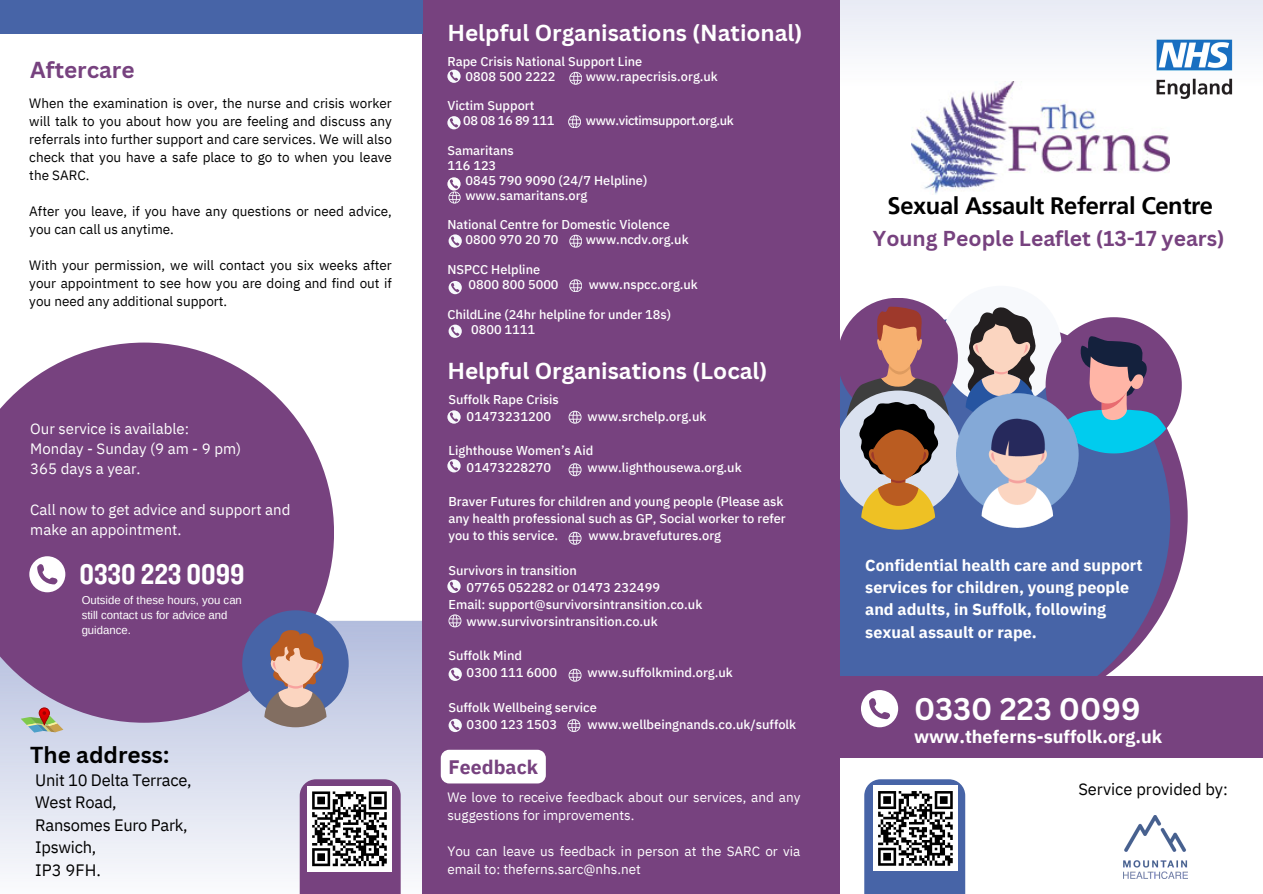
<style>
.page{position:relative;width:1263px;height:894px;background:#fff}
.page>*{position:absolute;margin:0;border:0;box-sizing:border-box;transform-origin:0 0}
.t1{font:700 30.45px "Canva Sans";color:#fff}
.t2{font:29.55px "Knockout 50";color:#fff}
.t3{font:700 23.7px "Frutiger LT Pro";letter-spacing:-.015em;color:#000}
.t4{font:700 22.5px "Canva Sans";color:#fff}
.t5{font:700 22.5px "Canva Sans";color:#000}
.t6{font:700 22.5px "Canva Sans";color:#77427f}
.t7{font:700 21px "Canva Sans";color:#77427f}
.t8{font:700 19.5px "IBM Plex Sans";color:#77427f}
.t9{font:700 18px "IBM Plex Sans";color:#fff}
.t10{font:16.5px/22.5px "IBM Plex Sans";letter-spacing:-.015em;color:#000}
.t11{font:700 16.05px/22.2px "IBM Plex Sans";color:#fff}
.t12{font:15px/20.2px "IBM Plex Sans";color:#fff}
.t13{font:13.5px/18px "IBM Plex Sans";color:#000;text-align:justify}
.t14{font:13.5px/18px "IBM Plex Sans";color:#fff}
.t15{font:500 12.75px "IBM Plex Sans";color:#fff}
.t16{font:500 12.75px "IBM Plex Sans";letter-spacing:-.03em;color:#fff}
.t17{font:11.4px/15.1px "Arimo";color:#fff}
</style>
<div class="page">
<div style="left:795px;top:320px;width:393px;height:392px;background:#77427f;border-radius:50%"></div>
<div style="left:766px;top:318px;width:404px;height:404px;background:#4764a7;border-radius:50%"></div>
<div style="left:823px;top:675px;width:440px;height:82px;background:#77427f"></div>
<img style="left:0;top:612px;width:423px;height:281px">
<img style="left:912px;top:90px;width:257px;height:105px">
<img style="left:840px;top:0;width:423px;height:90px">
<div style="left:940px;top:286px;width:121px;height:121px;background:#f7f9fc;border-radius:50%"></div>
<svg style="left:967px;top:307px;width:69px;height:86px"></svg>
<div style="left:837px;top:298px;width:121px;height:120px;background:#77427f;border-radius:50%"></div>
<div style="left:835px;top:390px;width:126px;height:127px;background:#dae1ef;border-radius:50%"></div>
<svg style="left:842px;top:306px;width:111px;height:223px"></svg>
<svg style="left:1046px;top:317px;width:136px;height:136px"></svg>
<img style="left:957px;top:393px;width:121px;height:134px">
<div style="left:423px;top:0;width:417px;height:893px;background:#77427f"></div>
<img style="left:1123px;top:815px;width:65px;height:63px">
<svg style="left:861px;top:690px;width:37px;height:37px"></svg>
<svg style="left:0;top:342px;width:334px;height:380px;background:#87598e"></svg>
<div style="left:0;top:0;width:423px;height:34px;background:#4764a7"></div>
<svg style="left:39px;top:707px;width:10px;height:17px"></svg>
<div style="left:39px;top:707px;width:11px;height:17px;border:1px solid #a00000;border-radius:5px"></div>
<svg style="left:21px;top:711px;width:42px;height:21px"></svg>
<img style="left:1156px;top:40px;width:77px;height:59px">
<svg style="left:864px;top:779px;width:101px;height:114px"></svg>
<svg style="left:300px;top:779px;width:101px;height:114px"></svg>
<svg style="left:29px;top:556px;width:36px;height:36px"></svg>
<div style="left:441px;top:749px;width:105px;height:34px;background:#fff"></div>
<div style="left:242px;top:610px;width:107px;height:106px;background:#4764a7;border-radius:50%"></div>
<svg style="left:264px;top:630px;width:62px;height:97px"></svg>
<svg style="left:447px;top:410px;width:14px;height:13px"></svg>
<svg style="left:569px;top:410px;width:12px;height:13px"></svg>
<svg style="left:447px;top:459px;width:14px;height:13px"></svg>
<svg style="left:569px;top:463px;width:12px;height:13px"></svg>
<svg style="left:569px;top:531px;width:12px;height:13px"></svg>
<svg style="left:447px;top:579px;width:14px;height:14px"></svg>
<svg style="left:448px;top:614px;width:13px;height:13px"></svg>
<svg style="left:449px;top:667px;width:13px;height:13px"></svg>
<svg style="left:569px;top:668px;width:12px;height:13px"></svg>
<svg style="left:567px;top:719px;width:13px;height:12px"></svg>
<svg style="left:449px;top:718px;width:13px;height:13px"></svg>
<svg style="left:447px;top:70px;width:14px;height:13px"></svg>
<svg style="left:569px;top:72px;width:13px;height:12px"></svg>
<svg style="left:447px;top:116px;width:14px;height:13px"></svg>
<svg style="left:449px;top:234px;width:13px;height:13px"></svg>
<svg style="left:449px;top:281px;width:13px;height:13px"></svg>
<svg style="left:447px;top:177px;width:14px;height:26px"></svg>
<svg style="left:568px;top:115px;width:12px;height:13px"></svg>
<svg style="left:569px;top:235px;width:13px;height:12px"></svg>
<svg style="left:569px;top:279px;width:13px;height:12px"></svg>
<svg style="left:449px;top:324px;width:13px;height:14px"></svg>
<p class="t6" style="left:30px;top:54px;width:106px">Aftercare</p>
<p class="t13" style="left:29px;top:94px;width:364px">When the examination is over, the nurse and crisis worker will talk to you about how you are feeling and discuss any referrals into further support and care services. We will also check that you have a safe place to go to when you leave the SARC.</p>
<p class="t13" style="left:29px;top:202px;width:364px">After you leave, if you have any questions or need advice, you can call us anytime.</p>
<p class="t13" style="left:29px;top:256px;width:364px">With your permission, we will contact you six weeks after your appointment to see how you are doing and find out if you need any additional support.</p>
<p class="t12" style="left:30px;top:417px;width:160px">Our service is available:</p>
<p class="t12" style="left:30px;top:438px;width:212px">Monday - Sunday (9 am - 9 pm)</p>
<p class="t12" style="left:30px;top:458px;width:112px">365 days a year.</p>
<p class="t12" style="left:30px;top:498px;width:262px">Call now to get advice and support and make an appointment.</p>
<p class="t2" style="left:80px;top:555px;width:167px">0330 223 0099</p>
<p class="t17" style="left:82px;top:592px;width:162px">Outside of these hours, you can still contact us for advice and guidance.</p>
<p class="t5" style="left:30px;top:738px;width:140px">The address:</p>
<p class="t10" style="left:35px;top:768px;width:158px">Unit 10 Delta Terrace,<br>West Road,<br>Ransomes Euro Park,<br>Ipswich,<br>IP3 9FH.</p>
<p class="t4" style="left:447px;top:17px;width:357px">Helpful Organisations (National)</p>
<p class="t15" style="left:447px;top:53px;width:196px">Rape Crisis National Support Line</p>
<p class="t15" style="left:465px;top:67px;width:92px">0808 500 2222</p>
<p class="t15" style="left:586px;top:67px;width:134px">www.rapecrisis.org.uk</p>
<p class="t15" style="left:447px;top:97px;width:89px">Victim Support</p>
<p class="t16" style="left:463px;top:112px;width:93px">08 08 16 89 111</p>
<p class="t16" style="left:586px;top:112px;width:149px">www.victimsupport.org.uk</p>
<p class="t15" style="left:447px;top:142px;width:68px">Samaritans</p>
<p class="t15" style="left:447px;top:157px;width:50px">116 123</p>
<p class="t15" style="left:465px;top:172px;width:183px">0845 790 9090 (24/7 Helpline)</p>
<p class="t15" style="left:465px;top:186px;width:124px">www.samaritans.org</p>
<p class="t15" style="left:447px;top:216px;width:224px">National Centre for Domestic Violence</p>
<h4 class="t15" style="left:465px;top:231px;width:95px">0800 970 20 70</h4>
<h4 class="t15" style="left:586px;top:231px;width:104px">www.ncdv.org.uk</h4>
<p class="t15" style="left:447px;top:261px;width:94px">NSPCC Helpline</p>
<p class="t15" style="left:468px;top:276px;width:92px">0800 800 5000</p>
<p class="t15" style="left:589px;top:276px;width:111px">www.nspcc.org.uk</p>
<p class="t15" style="left:447px;top:305px;width:225px">ChildLine (24hr helpline for under 18s)</p>
<p class="t15" style="left:471px;top:320px;width:65px">0800 1111</p>
<p class="t4" style="left:447px;top:355px;width:322px">Helpful Organisations (Local)</p>
<p class="t15" style="left:448px;top:390px;width:112px">Suffolk Rape Crisis</p>
<p class="t15" style="left:467px;top:407px;width:86px">01473231200</p>
<p class="t15" style="left:587px;top:407px;width:120px">www.srchelp.org.uk</p>
<p class="t15" style="left:448px;top:442px;width:146px">Lighthouse Women’s Aid</p>
<p class="t15" style="left:467px;top:459px;width:86px">01473228270</p>
<p class="t15" style="left:587px;top:459px;width:156px">www.lighthousewa.org.uk</p>
<p class="t15" style="left:448px;top:493px;width:336px">Braver Futures for children and young people (Please ask</p>
<p class="t15" style="left:448px;top:510px;width:339px">any health professional such as GP, Social worker to refer</p>
<p class="t15" style="left:448px;top:527px;width:111px">you to this service.</p>
<p class="t15" style="left:588px;top:527px;width:134px">www.bravefutures.org</p>
<p class="t15" style="left:448px;top:561px;width:130px">Survivors in transition</p>
<p class="t15" style="left:467px;top:578px;width:195px">07765 052282 or 01473 232499</p>
<p class="t15" style="left:448px;top:595px;width:255px">Email: support@survivorsintransition.co.uk</p>
<p class="t15" style="left:467px;top:612px;width:193px">www.survivorsintransition.co.uk</p>
<p class="t15" style="left:448px;top:647px;width:75px">Suffolk Mind</p>
<p class="t15" style="left:467px;top:664px;width:92px">0300 111 6000</p>
<p class="t15" style="left:588px;top:664px;width:147px">www.suffolkmind.org.uk</p>
<p class="t15" style="left:448px;top:698px;width:150px">Suffolk Wellbeing service</p>
<p class="t15" style="left:467px;top:715px;width:92px">0300 123 1503</p>
<p class="t15" style="left:588px;top:715px;width:210px">www.wellbeingnands.co.uk/suffolk</p>
<p class="t8" style="left:449px;top:753px;width:91px">Feedback</p>
<p class="t14" style="left:447px;top:787px;width:354px">We love to receive feedback about our services, and any suggestions for improvements.</p>
<p class="t14" style="left:447px;top:841px;width:354px">You can leave us feedback in person at the SARC or via email to: theferns.sarc@nhs.net</p>
<p class="t3" style="left:888px;top:191px;width:327px">Sexual Assault Referral Centre</p>
<h3 class="t7" style="left:873px;top:224px;width:353px">Young People Leaflet (13-17 years)</h3>
<p class="t11" style="left:865px;top:553px;width:279px">Confidential health care and support services for children, young people and adults, in Suffolk, following sexual assault or rape.</p>
<p class="t1" style="left:914px;top:687px;width:228px">0330 223 0099</p>
<p class="t9" style="left:914px;top:724px;width:250px">www.theferns-suffolk.org.uk</p>
<p class="t10" style="left:1078px;top:777px;width:151px">Service provided by:</p>
</div>
